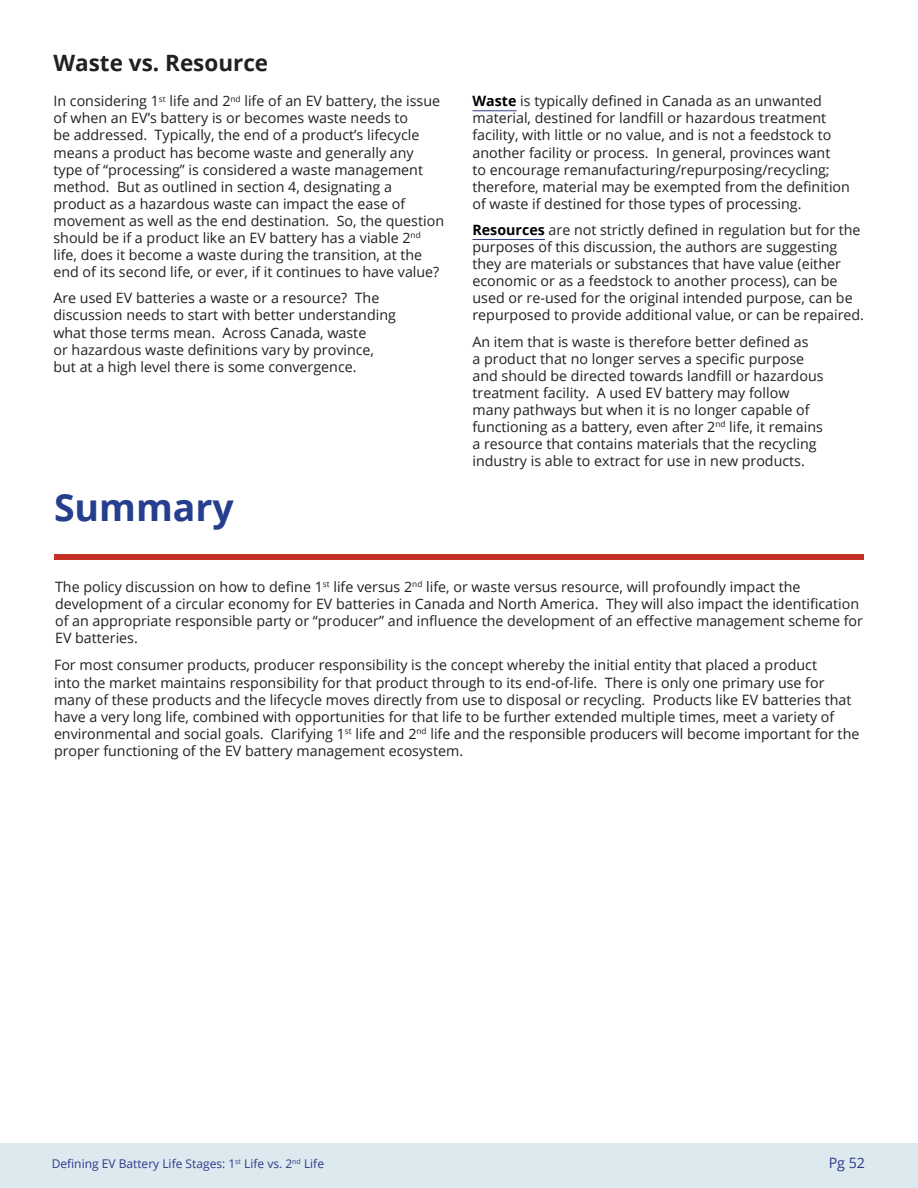
<style>
.page{position:relative;width:918px;height:1188px;background:#fff}
.page>*{position:absolute;margin:0;border:0;box-sizing:border-box;transform-origin:0 0}
.Section_Headings{font:700 37.5px "Open Sans";color:#253f8e}
.Section_sub_headings{font:700 22.5px "Open Sans";color:#231f20}
.Body{font:14.25px/17.1px "Open Sans";color:#231f20}
.Indent_list_-_no_mar{font:14.25px/17.1px "Open Sans";color:#231f20}
.t1{font:14.25px "Open Sans";color:#2d3a8c}
.Section_Titles__TOC{font:12px "Open Sans";color:#2d3a8c}
.s1{font-weight:700;color:#000}
</style>
<div class="page">
<div style="left:0;top:1144px;width:918px;height:44px;background:#dce9ee"></div>
<div style="left:54px;top:554px;width:810px;height:6px;background:#c53027"></div>
<hr style="left:472px;top:110px;width:45px;height:1px;background:#2d3a8c">
<hr style="left:472px;top:239px;width:73px;height:1px;background:#2d3a8c">
<p class="Section_sub_headings" style="left:53px;top:47px;width:216px">Waste vs. Resource</p>
<p class="Body" style="left:53px;top:92px;width:392px">In considering 1<sup>st</sup> life and 2<sup>nd</sup> life of an EV battery, the issue of when an EV’s battery is or becomes waste needs to<br>be addressed. Typically, the end of a product’s lifecycle means a product has become waste and generally any type of “processing” is considered a waste management method. But as outlined in section 4, designating a product as a hazardous waste can impact the ease of movement as well as the end destination. So, the question should be if a product like an EV battery has a viable 2<sup>nd </sup>life, does it become a waste during the transition, at the end of its second life, or ever, if it continues to have value?</p>
<p class="Body" style="left:53px;top:289px;width:344px">Are used EV batteries a waste or a resource? The discussion needs to start with better understanding what those terms mean. Across Canada, waste<br>or hazardous waste definitions vary by province, but at a high level there is some convergence.</p>
<p class="Section_Headings" style="left:54px;top:481px;width:181px">Summary</p>
<p class="Indent_list_-_no_mar" style="left:472px;top:92px;width:379px"><span class="s1">Waste</span> is typically defined in Canada as an unwanted material, destined for landfill or hazardous treatment facility, with little or no value, and is not a feedstock to another facility or process. In general, provinces want<br>to encourage remanufacturing/repurposing/recycling; therefore, material may be exempted from the definition of waste if destined for those types of processing.</p>
<p class="Indent_list_-_no_mar" style="left:472px;top:221px;width:391px"><span class="s1">Resources</span> are not strictly defined in regulation but for the purposes of this discussion, the authors are suggesting they are materials or substances that have value (either economic or as a feedstock to another process), can be used or re-used for the original intended purpose, can be repurposed to provide additional value, or can be repaired.</p>
<p class="Body" style="left:472px;top:332px;width:353px">An item that is waste is therefore better defined as<br>a product that no longer serves a specific purpose and should be directed towards landfill or hazardous treatment facility. A used EV battery may follow many pathways but when it is no longer capable of functioning as a battery, even after 2<sup>nd</sup> life, it remains a resource that contains materials that the recycling industry is able to extract for use in new products.</p>
<p class="Body" style="left:55px;top:577px;width:809px">The policy discussion on how to define 1<sup>st</sup> life versus 2<sup>nd</sup> life, or waste versus resource, will profoundly impact the development of a circular economy for EV batteries in Canada and North America. They will also impact the identification of an appropriate responsible party or “producer” and influence the development of an effective management scheme for EV batteries.</p>
<p class="Body" style="left:54px;top:656px;width:807px">For most consumer products, producer responsibility is the concept whereby the initial entity that placed a product<br>into the market maintains responsibility for that product through to its end-of-life. There is only one primary use for many of these products and the lifecycle moves directly from use to disposal or recycling. Products like EV batteries that have a very long life, combined with opportunities for that life to be further extended multiple times, meet a variety of environmental and social goals. Clarifying 1<sup>st</sup> life and 2<sup>nd</sup> life and the responsible producers will become important for the proper functioning of the EV battery management ecosystem.</p>
<p class="Section_Titles__TOC" style="left:52px;top:1154px;width:281px">Defining EV Battery Life Stages:1st Life vs. 2nd Life</p>
<p class="t1" style="left:829px;top:1153px;width:38px">Pg 52</p>
<p class="Section_Titles__TOC" style="left:52px;top:1155px;width:274px">Defining EV Battery Life Stages: 1<sup>st</sup> Life vs. 2<sup>nd</sup> Life</p>
</div>
